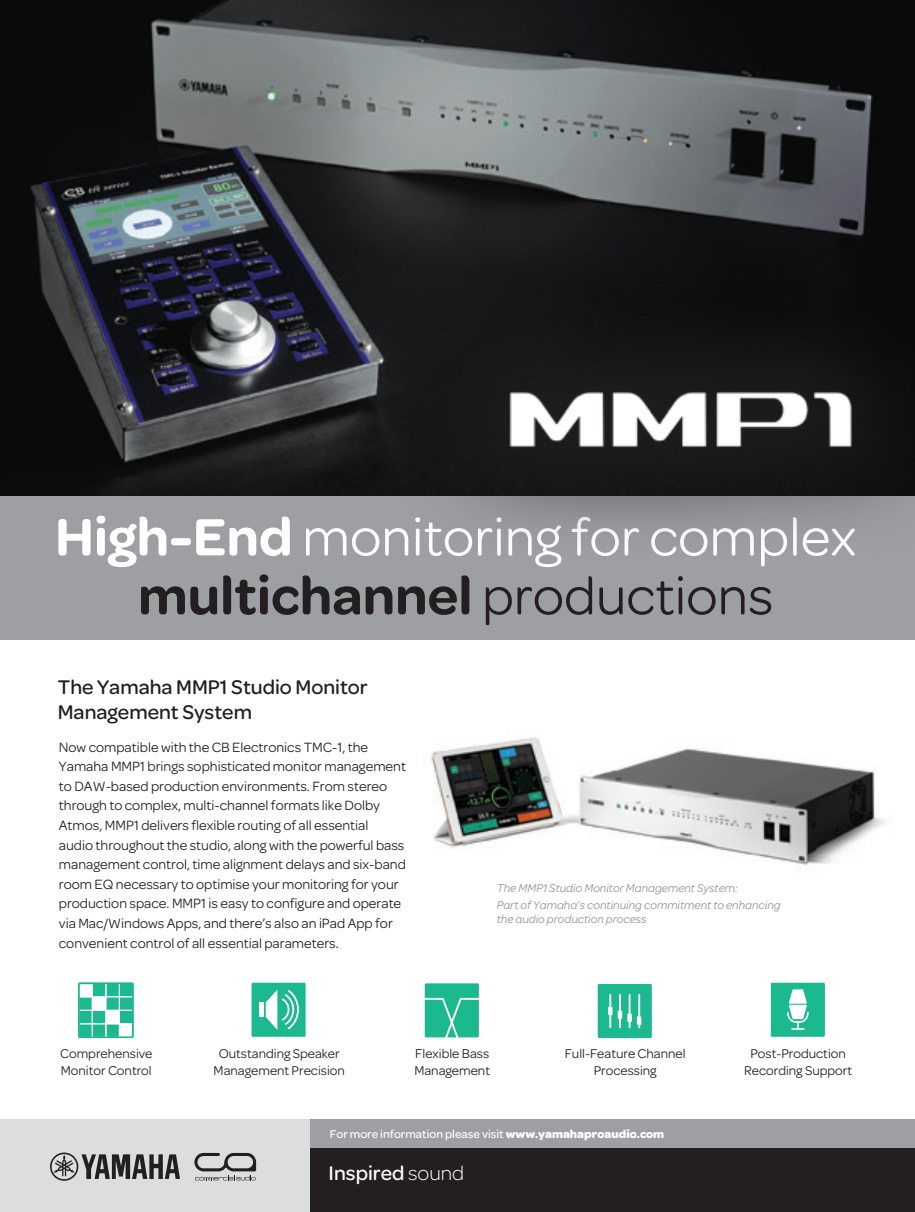
<style>
.page{position:relative;width:915px;height:1212px;background:#fff}
.page>*{position:absolute;margin:0;border:0;box-sizing:border-box;transform-origin:0 0}
.t1{font:55.8px/58.8px "Omnes";color:#fff;text-align:center}
.t2{font:500 21.15px/25.3px "Omnes";color:#231f20}
.t3{font:500 21.15px "Omnes";color:#fff}
.t4{font:14.4px/19.6px "Omnes";color:#231f20}
.t5{font:13.5px/16.4px "Omnes";color:#231f20;text-align:center}
.t6{font:italic 12px/16.6px "Omnes";color:#939598}
.t7{font:500 12px "Omnes";color:#fff}
.s1{font-weight:600}
.s2{font-weight:600;color:#231f20}
.s3{color:#231f20}
.s4{font-weight:700}
.s5{font-weight:300}
</style>
<div class="page">
<img style="left:431px;top:737px;width:454px;height:129px">
<div style="left:9px;top:1148px;width:905px;height:64px;background:#231f20"></div>
<div style="left:9px;top:1119px;width:905px;height:29px;background:#9d9fa2"></div>
<div style="left:0;top:1119px;width:309px;height:93px;background:#dcdddf"></div>
<svg style="left:194px;top:1153px;width:62px;height:27px"></svg>
<svg style="left:50px;top:1152px;width:130px;height:29px"></svg>
<img style="left:0;top:0;width:914px;height:496px">
<div style="left:0;top:496px;width:914px;height:144px;background:#9d9fa2"></div>
<svg style="left:81px;top:985px;width:50px;height:50px"></svg>
<div style="left:78px;top:982px;width:56px;height:56px;border:2px solid #1cb890"></div>
<div style="left:424px;top:983px;width:54px;height:54px;background:#1cb890"></div>
<svg style="left:424px;top:997px;width:55px;height:41px"></svg>
<div style="left:597px;top:984px;width:54px;height:54px;background:#1cb890"></div>
<svg style="left:597px;top:984px;width:55px;height:45px"></svg>
<div style="left:251px;top:983px;width:54px;height:54px;background:#1cb890"></div>
<hr style="left:259px;top:1002px;width:4px;height:15px;background:#fff">
<svg style="left:266px;top:990px;width:33px;height:40px"></svg>
<div style="left:770px;top:983px;width:54px;height:53px;background:#1cb890"></div>
<svg style="left:787px;top:989px;width:22px;height:41px"></svg>
<svg style="left:399px;top:280px;width:515px;height:243px;background:#282829"></svg>
<img style="left:477px;top:359px;width:408px;height:101px">
<p class="t1" style="left:55px;top:508px;width:802px"><span class="s1">High-End</span> monitoring for complex <span class="s2">multichannel</span> <span class="s3">productions</span></p>
<p class="t2" style="left:58px;top:674px;width:311px">The Yamaha MMP1 Studio Monitor<br>Management System</p>
<p class="t4" style="left:59px;top:737px;width:348px">Now compatible with the CB Electronics TMC-1, the Yamaha MMP1 brings sophisticated monitor management to DAW-based production environments. From stereo through to complex, multi-channel formats like Dolby Atmos, MMP1 delivers flexible routing of all essential audio throughout the studio, along with the powerful bass management control, time alignment delays and six-band room EQ necessary to optimise your monitoring for your production space. MMP1 is easy to configure and operate via Mac/Windows Apps, and there’s also an iPad App for convenient control of all essential parameters.</p>
<p class="t6" style="left:496px;top:880px;width:285px">The MMP1 Studio Monitor Management System:<br>Part of Yamaha’s continuing commitment to enhancing</p>
<p class="t6" style="left:496px;top:911px;width:151px">the audio production process</p>
<p class="t5" style="left:60px;top:1046px;width:94px;text-align:left">Comprehensive<br>Monitor Control</p>
<p class="t5" style="left:414px;top:1046px;width:77px;text-align:left">Flexible Bass<br>Management</p>
<p class="t5" style="left:564px;top:1046px;width:122px">Full-Feature Channel<br>Processing</p>
<p class="t5" style="left:213px;top:1046px;width:133px">Outstanding Speaker<br>Management Precision</p>
<p class="t5" style="left:743px;top:1046px;width:109px">Post-Production<br>Recording Support</p>
<p class="t7" style="left:330px;top:1127px;width:336px">For more information please visit <span class="s4">www.yamahaproaudio.com</span></p>
<p class="t3" style="left:328px;top:1161px;width:137px">Inspired <span class="s5">sound</span></p>
</div>
